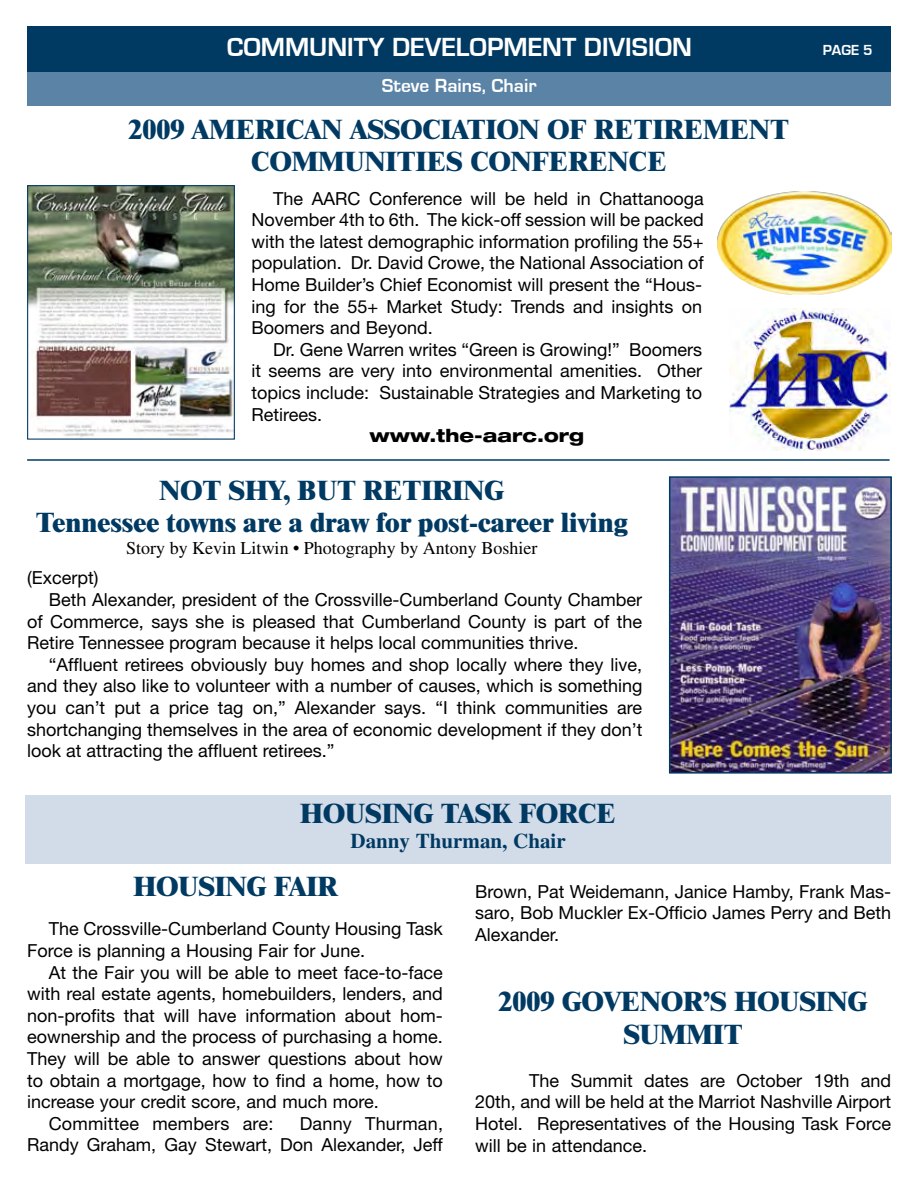
<style>
.page{position:relative;width:918px;height:1188px;background:#fff}
.page>*{position:absolute;margin:0;border:0;box-sizing:border-box;transform-origin:0 0}
.t1{font:800 27px/32.4px "Times";color:#003a63;text-align:center}
.t2{font:700 27px "Eurostile";color:#fff}
.t3{font:700 21px "Times";color:#003a63}
.t4{font:700 19.5px "Eurostile";color:#fff}
.t5{font:18px/21.6px "Helvetica Neue";color:#000;text-align:justify}
.t6{font:18px "Times";color:#000}
.t7{font:800 expanded 18px "Helvetica Neue";color:#000}
.t8{font:700 15px "Eurostile";color:#fff}
</style>
<div class="page">
<div style="left:27px;top:70px;width:864px;height:36px;background:#5a83a6"></div>
<div style="left:27px;top:26px;width:864px;height:46px;background:#003a63"></div>
<img style="left:29px;top:187px;width:204px;height:251px">
<div style="left:27px;top:185px;width:208px;height:255px;border:1px solid #003a63"></div>
<div style="left:25px;top:795px;width:866px;height:68px;background:#d2dbe8"></div>
<img style="left:717px;top:191px;width:174px;height:104px">
<img style="left:729px;top:308px;width:161px;height:143px">
<hr style="left:27px;top:459px;width:863px;height:2px;background:#003a63">
<img style="left:672px;top:479px;width:217px;height:292px">
<div style="left:669px;top:476px;width:223px;height:298px;border:2px solid #003a63"></div>
<h1 class="t2" style="left:227px;top:32px;width:19px">communit</h1>
<h1 class="t2" style="left:368px;top:32px;width:325px">y DEVELOPMENT DIVISION</h1>
<p class="t4" style="left:382px;top:75px;width:156px">Steve Rains, Chair</p>
<h1 class="t1" style="left:129px;top:112px;width:101px">2009 AMERICA</h1>
<h1 class="t1" style="left:322px;top:112px;width:64px">N ASSOCIATIO</h1>
<h1 class="t1" style="left:519px;top:112px;width:116px">N OF RETIREME</h1>
<h1 class="t1" style="left:749px;top:112px;width:32px">NT</h1>
<h1 class="t1" style="left:251px;top:145px;width:45px">COMM</h1>
<h1 class="t1" style="left:345px;top:145px;width:58px">UNITIES</h1>
<h1 class="t1" style="left:470px;top:145px;width:82px">CONFERE</h1>
<h1 class="t1" style="left:608px;top:145px;width:40px">NCE</h1>
<p class="t5" style="left:252px;top:187px;width:454px;text-indent:22px">The AARC Conference will be held in Chattanooga November 4th to 6th. The kick-off session will be packed with the latest demographic information profiling the 55+ population. Dr. David Crowe, the National Association of Home Builder’s Chief Economist will present the “Hous&shy;ing for the 55+ Market Study: Trends and insights on Boomers and Beyond.</p>
<p class="t5" style="left:252px;top:338px;width:452px;text-indent:22px">Dr. Gene Warren writes “Green is Growing!” Boomers it seems are very into environmental amenities. Other topics include: Sustainable Strategies and Marketing to Retirees.</p>
<p class="t7" style="left:370px;top:424px;width:216px">www.the-aarc.org</p>
<h1 class="t1" style="left:36px;top:473px;width:594px;text-align:left;text-indent:428px">NG<br>TENNESSEE TOWNS ARE A DRAW FOR POST-CAREER LIVING</h1>
<p class="t6" style="left:126px;top:538px;width:413px">Story by Kevin Litwin • Photography by Antony Boshier</p>
<h1 class="t1" style="left:160px;top:473px;width:22px">NOT</h1>
<h1 class="t1" style="left:229px;top:473px;width:172px">SHY, BUT RETIRI</h1>
<p class="t5" style="left:27px;top:567px;width:73px">(Excerpt)</p>
<p class="t5" style="left:49px;top:589px;width:595px">Beth Alexander, president of the Crossville-Cumberland County Chamber</p>
<p class="t5" style="left:27px;top:610px;width:617px">of Commerce, says she is pleased that Cumberland County is part of the</p>
<p class="t5" style="left:27px;top:632px;width:553px">Retire Tennessee program because it helps local communities thrive.</p>
<p class="t5" style="left:49px;top:653px;width:595px">“Affluent retirees obviously buy homes and shop locally where they live,</p>
<p class="t5" style="left:27px;top:675px;width:617px">and they also like to volunteer with a number of causes, which is something</p>
<p class="t5" style="left:27px;top:697px;width:617px">you can’t put a price tag on,” Alexander says. “I think communities are</p>
<p class="t5" style="left:27px;top:718px;width:617px">shortchanging themselves in the area of economic development if they don’t</p>
<p class="t5" style="left:27px;top:740px;width:309px">look at attracting the affluent retirees.”</p>
<h1 class="t1" style="left:300px;top:796px;width:317px">HOUSING TASK FORCE</h1>
<p class="t3" style="left:351px;top:828px;width:217px">Danny Thurman, Chair</p>
<p class="t8" style="left:823px;top:42px;width:20px">Page</p>
<p class="t8" style="left:863px;top:42px;width:11px">5</p>
<h1 class="t1" style="left:133px;top:870px;width:174px">HOUSING FAIR</h1>
<p class="t5" style="left:27px;top:918px;width:417px;text-indent:22px">The Crossville-Cumberland County Housing Task<br>Force is planning a Housing Fair for June.</p>
<p class="t5" style="left:49px;top:961px;width:396px">At the Fair you will be able to meet face-to-face</p>
<p class="t5" style="left:27px;top:983px;width:417px">with real estate agents, homebuilders, lenders, and</p>
<p class="t5" style="left:27px;top:1004px;width:417px">non-profits that will have information about hom-</p>
<p class="t5" style="left:27px;top:1026px;width:417px">eownership and the process of purchasing a home.</p>
<p class="t5" style="left:27px;top:1048px;width:417px">They will be able to answer questions about how</p>
<p class="t5" style="left:27px;top:1069px;width:417px">to obtain a mortgage, how to find a home, how to</p>
<p class="t5" style="left:27px;top:1091px;width:353px">increase your credit score, and much more.</p>
<p class="t5" style="left:49px;top:1112px;width:226px">Committee members are:</p>
<p class="t5" style="left:27px;top:1112px;width:417px;text-align:right">Danny Thurman,<br>Randy Graham, Gay Stewart, Don Alexander, Jeff</p>
<p class="t5" style="left:475px;top:880px;width:417px">Brown, Pat Weidemann, Janice Hamby, Frank Mas&shy;saro, Bob Muckler Ex-Officio James Perry and Beth Alexander.</p>
<h1 class="t1" style="left:499px;top:985px;width:370px">2009 GOVENOR’S HOUSING<br>SUMMIT</h1>
<p class="t5" style="left:475px;top:1069px;width:417px;text-indent:54px">The Summit dates are October 19th and 20th, and will be held at the Marriot Nashville Airport Hotel. Representatives of the Housing Task Force will be in attendance.</p>
</div>
